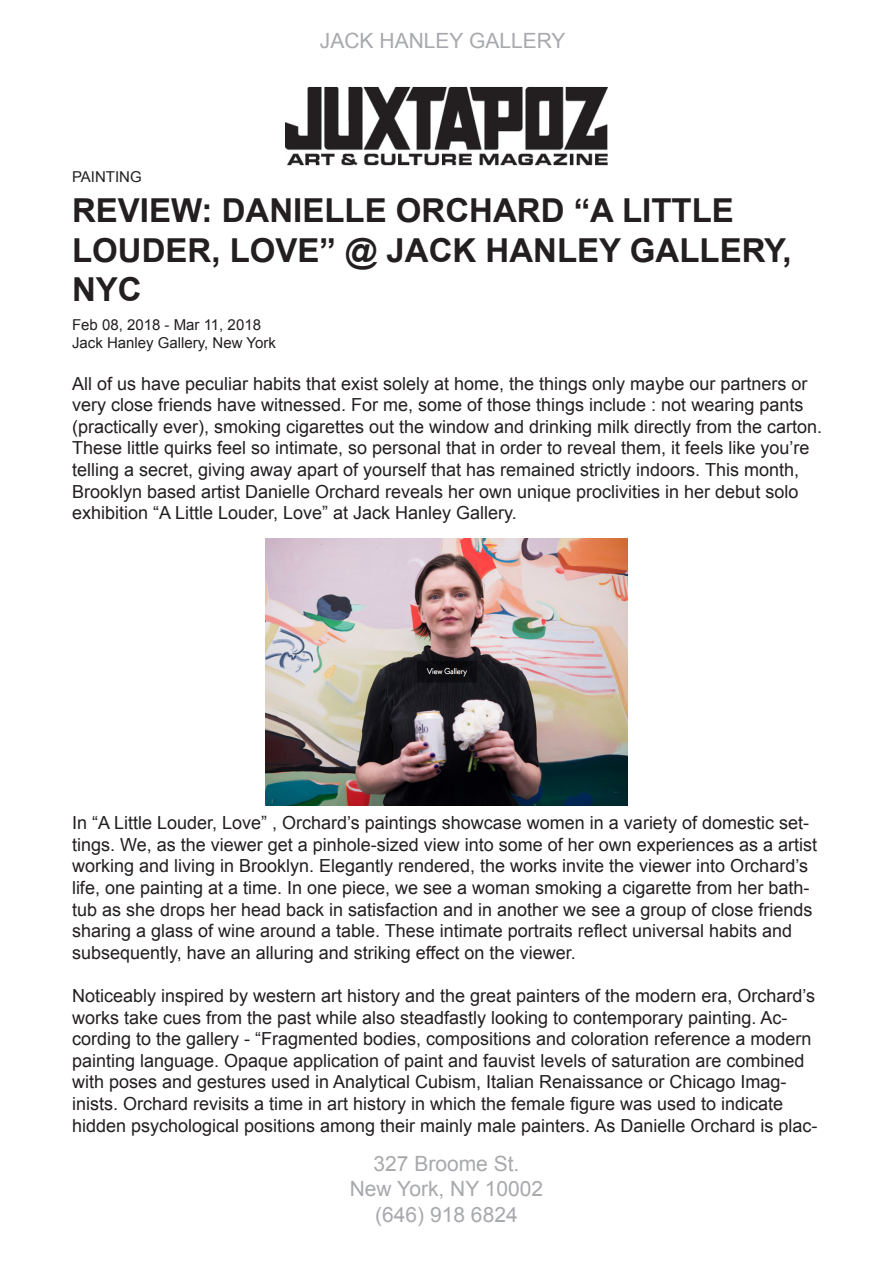
<style>
.page{position:relative;width:893px;height:1263px;background:#fff}
.page>*{position:absolute;margin:0;border:0;box-sizing:border-box;transform-origin:0 0}
.t1{font:700 33px/39.6px "Arial";color:#231f20}
.t2{font:21px/25.2px "Arial";color:#a8a9ad;text-align:center}
.t3{font:18px/21.6px "Arial";color:#231f20}
.t4{font:15px "Arial";color:#231f20}
</style>
<div class="page">
<img style="left:285px;top:86px;width:323px;height:80px">
<img style="left:265px;top:538px;width:363px;height:267px">
<p class="t2" style="left:320px;top:28px;width:247px">JACK HANLEY GALLERY</p>
<p class="t4" style="left:72px;top:166px;width:71px">PAINTING</p>
<p class="t1" style="left:72px;top:192px;width:721px">REVIEW: DANIELLE ORCHARD “A LITTLE<br>LOUDER, LOVE” @ JACK HANLEY GALLERY,<br>NYC</p>
<p class="t4" style="left:72px;top:315px;width:191px">Feb 08, 2018 - Mar 11, 2018</p>
<p class="t4" style="left:72px;top:333px;width:205px">Jack Hanley Gallery, New York</p>
<p class="t3" style="left:72px;top:373px;width:752px">All of us have peculiar habits that exist solely at home, the things only maybe our partners or very close friends have witnessed. For me, some of those things include : not wearing pants (practically ever), smoking cigarettes out the window and drinking milk directly from the carton.<br>These little quirks feel so intimate, so personal that in order to reveal them, it feels like you’re telling a secret, giving away apart of yourself that has remained strictly indoors. This month, Brooklyn based artist Danielle Orchard reveals her own unique proclivities in her debut solo exhibition “A Little Louder, Love” at Jack Hanley Gallery.</p>
<p class="t3" style="left:72px;top:812px;width:746px">In “A Little Louder, Love” , Orchard’s paintings showcase women in a variety of domestic set&shy;tings. We, as the viewer get a pinhole-sized view into some of her own experiences as a artist working and living in Brooklyn. Elegantly rendered, the works invite the viewer into Orchard’s life, one painting at a time. In one piece, we see a woman smoking a cigarette from her bath&shy;tub as she drops her head back in satisfaction and in another we see a group of close friends sharing a glass of wine around a table. These intimate portraits reflect universal habits and subsequently, have an alluring and striking effect on the viewer.</p>
<p class="t3" style="left:72px;top:985px;width:747px">Noticeably inspired by western art history and the great painters of the modern era, Orchard’s works take cues from the past while also steadfastly looking to contemporary painting. Ac&shy;cording to the gallery - “Fragmented bodies, compositions and coloration reference a modern painting language. Opaque application of paint and fauvist levels of saturation are combined with poses and gestures used in Analytical Cubism, Italian Renaissance or Chicago Imag&shy;inists. Orchard revisits a time in art history in which the female figure was used to indicate hidden psychological positions among their mainly male painters. As Danielle Orchard is plac-</p>
<p class="t2" style="left:350px;top:1151px;width:195px">327 Broome St.<br>New York, NY 10002 (646) 918 6824</p>
</div>
